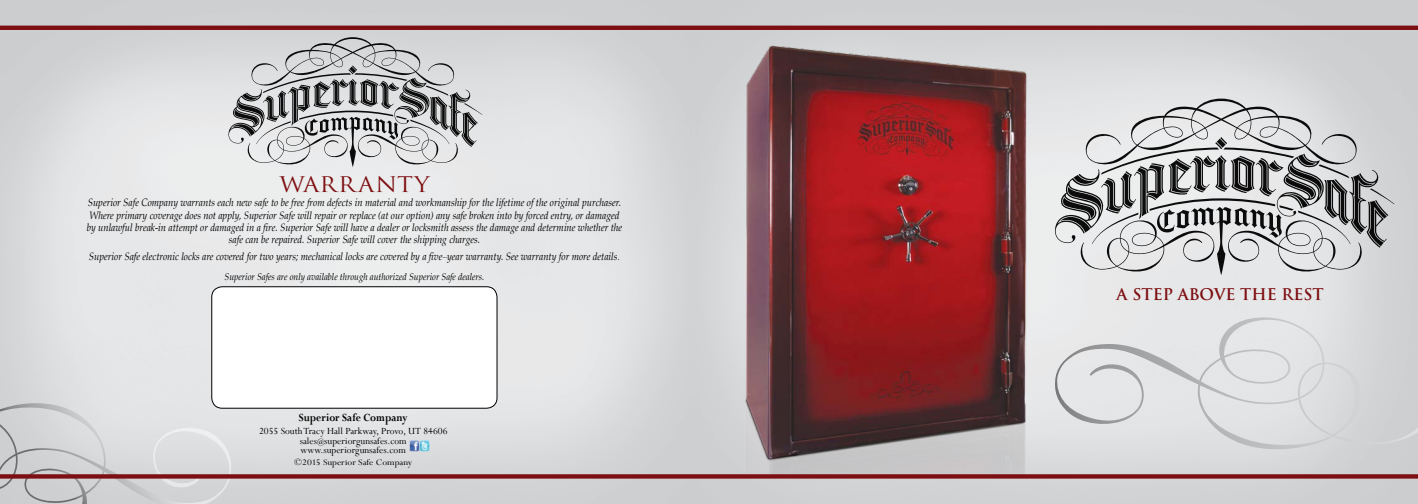
<style>
.page{position:relative;width:1418px;height:504px;background:#fff}
.page>*{position:absolute;margin:0;border:0;box-sizing:border-box;transform-origin:0 0}
.t1{font:21px "Trajan Pro";letter-spacing:.04em;color:#7d0e11;scale:1.1 1}
.t2{font:700 15.75px "Trajan Pro";color:#7d0e11}
.t3{font:700 12.25px "Perpetua";color:#000;scale:.9 1}
.t4{font:italic 10.5px/12.2px "Palatino";color:#000;text-align:center;scale:.9 1}
.t5{font:10.5px/9.6px "Perpetua";color:#000;text-align:center}
.t6{font:italic 9.62px "Palatino";color:#000;scale:.9 1}
.t7{font:9.45px "Perpetua";color:#000;scale:1.11 1}
.s1{font-family:"News Gothic";font-style:normal;font-size:8.75px}
.s2{font-weight:700;font-size:7.88px}
</style>
<div class="page">
<img style="left:0;top:0;width:1418px;height:504px">
<svg style="left:1054px;top:99px;width:340px;height:176px"></svg>
<img style="left:409px;top:441px;width:20px;height:10px">
<svg style="left:228px;top:37px;width:254px;height:130px"></svg>
<div style="left:212px;top:287px;width:285px;height:121px;background:#fff;border-radius:10px"></div>
<div style="left:211px;top:286px;width:286px;height:123px;border:1px solid #000;border-radius:10px"></div>
<svg style="left:0;top:401px;width:232px;height:103px"></svg>
<svg style="left:1054px;top:315px;width:364px;height:135px"></svg>
<img style="left:738px;top:42px;width:296px;height:432px">
<hr style="left:0;top:26px;width:1418px;height:4px;background:#7d0e11">
<div style="left:0;top:474px;width:1418px;height:5px;background:#7d0e11"></div>
<h1 class="t1" style="left:279px;top:171px;width:138px">WARRANTY</h1>
<p class="t4" style="left:87px;top:197px;width:596px">Superior Safe Company warrants each new safe to be free from defects in material and workmanship for the lifetime of the original purchaser.<br>Where primary coverage does not apply, Superior Safe will repair or replace (at our option) any safe broken into by forced entry, or damaged by unlawful break-in attempt or damaged in a fire. Superior Safe will have a dealer or locksmith assess the damage and determine whether the safe can be repaired. Superior Safe will cover the shipping charges.</p>
<p class="t4" style="left:89px;top:250px;width:591px">Superior Safe electronic locks are covered for two years; mechanical locks are covered by a five–year warranty. See warranty for more details<span class="s1">.</span></p>
<p class="t6" style="left:225px;top:269px;width:290px">Superior Safes are only available through authorized Superior Safe dealers.</p>
<p class="t3" style="left:299px;top:410px;width:123px">Superior Safe Company</p>
<p class="t5" style="left:259px;top:426px;width:190px">2055 South Tracy Hall Parkway, Provo, UT 84606 sales<span class="s2">@</span>superiorgunsafes.com www.superiorgunsafes.com</p>
<p class="t7" style="left:294px;top:457px;width:108px">©2015 Superior Safe Company</p>
<h2 class="t2" style="left:1116px;top:285px;width:208px">A STEP ABOVE THE REST</h2>
</div>
